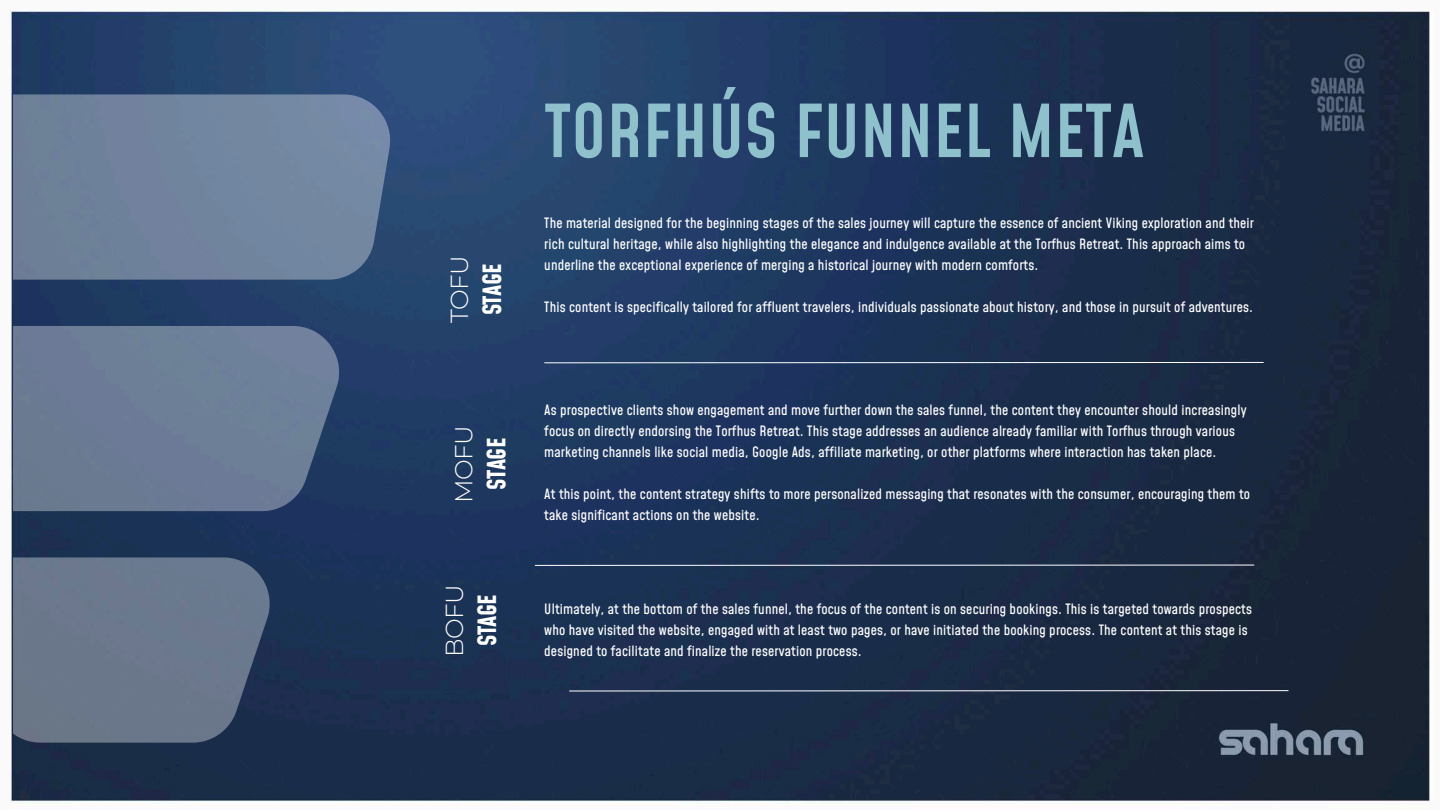
<style>
.page{position:relative;width:1440px;height:810px;background:#fff}
.page>*{position:absolute;margin:0;border:0;box-sizing:border-box;transform-origin:0 0}
.t1{font:600 71.3px "Mohave";color:#8fc1cc}
.t2{font:700 24.7px "Mohave";letter-spacing:-.025em;color:#fefefe}
.t3{font:300 24.7px "Montserrat";letter-spacing:-.025em;color:#fefefe}
.t4{font:700 24.7px "Mohave";letter-spacing:-.025em;color:#fff}
.t5{font:300 24.7px "Montserrat";color:#fff}
.t6{font:500 14px/21px "Mohave";letter-spacing:.01em;color:#fff}
</style>
<div class="page">
<img style="left:10px;top:10px;width:1420px;height:795px">
<svg style="left:544px;top:362px;width:720px;height:2px"></svg>
<svg style="left:535px;top:564px;width:720px;height:2px"></svg>
<svg style="left:569px;top:690px;width:720px;height:2px"></svg>
<svg style="left:14px;top:94px;width:376px;height:186px;background:#6e819c"></svg>
<svg style="left:14px;top:326px;width:325px;height:185px;background:#687993"></svg>
<svg style="left:14px;top:557px;width:256px;height:185px;background:#647287"></svg>
<h2 class="t5" style="left:444px;top:323px;width:69px;rotate:-90deg">TOFU</h2>
<h2 class="t4" style="left:477px;top:315px;width:53px;rotate:-90deg">STAGE</h2>
<h2 class="t3" style="left:449px;top:503px;width:79px;rotate:-90deg">MOFU</h2>
<h2 class="t2" style="left:481px;top:490px;width:53px;rotate:-90deg">STAGE</h2>
<h2 class="t3" style="left:439px;top:657px;width:74px;rotate:-90deg">BOFU</h2>
<h2 class="t2" style="left:472px;top:646px;width:53px;rotate:-90deg">STAGE</h2>
<h1 class="t1" style="left:544px;top:86px;width:602px">TORFHÚS FUNNEL META</h1>
<p class="t6" style="left:544px;top:213px;width:711px">The material designed for the beginning stages of the sales journey will capture the essence of ancient Viking exploration and their rich cultural heritage, while also highlighting the elegance and indulgence available at the Torfhus Retreat. This approach aims to underline the exceptional experience of merging a historical journey with modern comforts.</p>
<p class="t6" style="left:544px;top:297px;width:710px">This content is specifically tailored for affluent travelers, individuals passionate about history, and those in pursuit of adventures.</p>
<p class="t6" style="left:544px;top:401px;width:704px">As prospective clients show engagement and move further down the sales funnel, the content they encounter should increasingly focus on directly endorsing the Torfhus Retreat. This stage addresses an audience already familiar with Torfhus through various marketing channels like social media, Google Ads, affiliate marketing, or other platforms where interaction has taken place.</p>
<p class="t6" style="left:544px;top:485px;width:707px">At this point, the content strategy shifts to more personalized messaging that resonates with the consumer, encouraging them to take significant actions on the website.</p>
<p class="t6" style="left:544px;top:599px;width:709px">Ultimately, at the bottom of the sales funnel, the focus of the content is on securing bookings. This is targeted towards prospects who have visited the website, engaged with at least two pages, or have initiated the booking process. The content at this stage is designed to facilitate and finalize the reservation process.</p>
</div>
